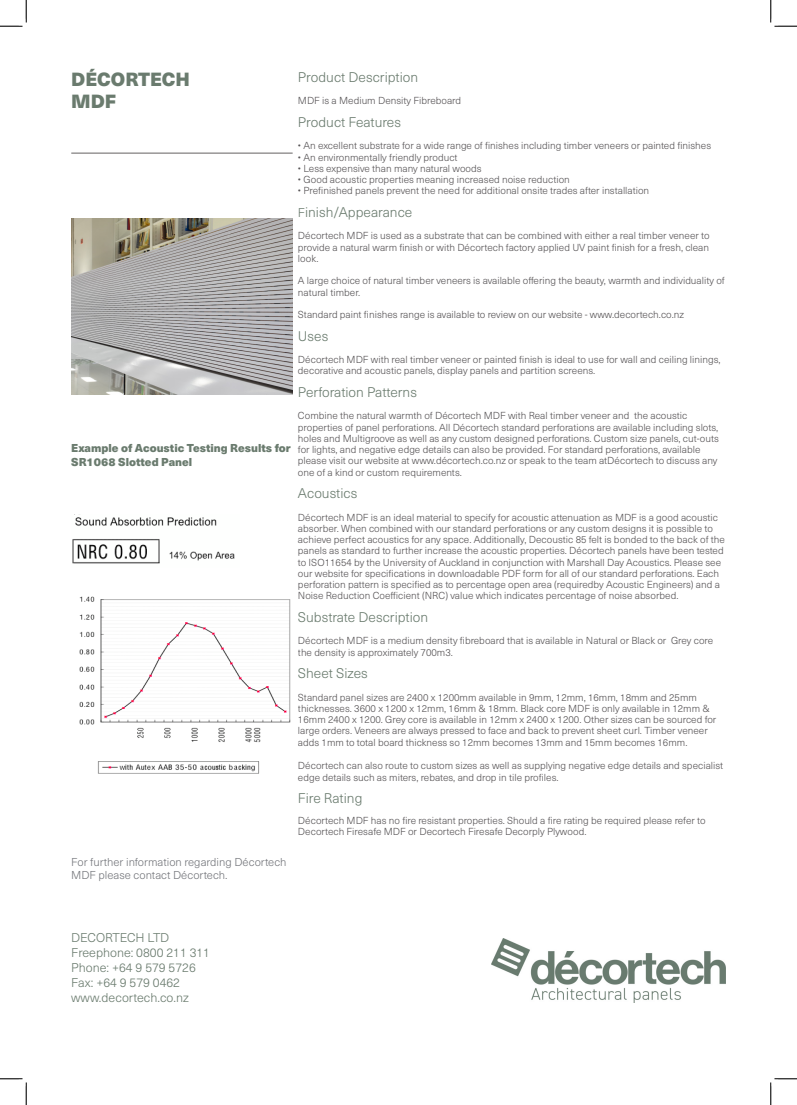
<style>
.page{position:relative;width:797px;height:1105px;background:#fff}
.page>*{position:absolute;margin:0;border:0;box-sizing:border-box;transform-origin:0 0}
.t1{font:900 18.75px "Neue Haas Unica W1 G";color:#6a7b6e}
.t2{font:300 13.75px "Neue Haas Unica W1 G";color:#6a7b6e}
.t3{font:300 12.5px "Neue Haas Unica W1 G";color:#6a7b6e}
.t4{font:300 12.5px "Neue Haas Unica W1 G";letter-spacing:-.025em;color:#6a7b6e}
.t5{font:300 11.25px "Neue Haas Unica W1 G";color:#74767b}
.t6{font:900 11.25px/13.5px "Neue Haas Unica W1 G";color:#6a7b6e}
.t7{font:300 10px/11.2px "Neue Haas Unica W1 G";color:#575456}
.s1{font-size:12.5px}
</style>
<div class="page">
<img style="left:79px;top:596px;width:212px;height:178px">
<img style="left:72px;top:517px;width:163px;height:47px">
<img style="left:71px;top:219px;width:221px;height:175px">
<hr style="left:71px;top:153px;width:221px;height:1px;background:#231f20">
<img style="left:491px;top:938px;width:234px;height:64px">
<svg style="left:0;top:0;width:27px;height:27px"></svg>
<svg style="left:0;top:1078px;width:27px;height:27px"></svg>
<svg style="left:770px;top:0;width:27px;height:27px"></svg>
<svg style="left:770px;top:1078px;width:27px;height:27px"></svg>
<p class="t1" style="left:71px;top:64px;width:120px">DÉCORTECH</p>
<p class="t1" style="left:71px;top:87px;width:46px">MDF</p>
<p class="t2" style="left:298px;top:67px;width:122px">Product Description</p>
<p class="t7" style="left:298px;top:95px;width:165px">MDF is a Medium Density Fibreboard</p>
<p class="t2" style="left:298px;top:112px;width:105px">Product Features</p>
<p class="t7" style="left:298px;top:140px;width:415px">• An excellent substrate for a wide range of finishes including timber veneers or painted finishes</p>
<p class="t7" style="left:298px;top:151px;width:161px">• An environmentally friendly product</p>
<p class="t7" style="left:298px;top:162px;width:185px">• Less expensive than many natural woods</p>
<p class="t7" style="left:298px;top:173px;width:273px">• Good acoustic properties meaning increased noise reduction</p>
<p class="t7" style="left:298px;top:185px;width:353px">• Prefinished panels prevent the need for additional onsite trades after installation</p>
<p class="t2" style="left:298px;top:202px;width:116px"><span class="s1">F</span>inish/Appearance</p>
<p class="t7" style="left:298px;top:230px;width:413px;text-align:justify">Décortech MDF is used as a substrate that can be combined with either a real timber veneer to provide a natural warm finish or with Décortech factory applied UV paint finish for a fresh, clean look.</p>
<p class="t7" style="left:298px;top:275px;width:428px">A large choice of natural timber veneers is available offering the beauty, warmth and individuality of natural timber.</p>
<p class="t7" style="left:298px;top:308px;width:387px">Standard paint finishes range is available to review on our website - www.decortech.co.nz</p>
<p class="t2" style="left:298px;top:326px;width:32px">Uses</p>
<p class="t7" style="left:298px;top:353px;width:424px">Décortech MDF with real timber veneer or painted finish is ideal to use for wall and ceiling linings, decorative and acoustic panels, display panels and partition screens.</p>
<p class="t2" style="left:298px;top:382px;width:120px">Perforation Patterns</p>
<p class="t7" style="left:298px;top:410px;width:391px">Combine the natural warmth of Décortech MDF with Real timber veneer and the acoustic</p>
<p class="t7" style="left:298px;top:421px;width:422px">properties of panel perforations. All Décortech standard perforations are available including slots, holes and Multigroove as well as any custom designed perforations. Custom size panels, cut-outs for lights, and negative edge details can also be provided. For standard perforations, available please visit our website at www.décortech.co.nz or speak to the team atDécortech to discuss any one of a kind or custom requirements.</p>
<p class="t2" style="left:298px;top:483px;width:61px">Acoustics</p>
<p class="t7" style="left:298px;top:511px;width:428px">Décortech MDF is an ideal material to specify for acoustic attenuation as MDF is a good acoustic absorber. When combined with our standard perforations or any custom designs it is possible to achieve perfect acoustics for any space. Additionally, Decoustic 85 felt is bonded to the back of the panels as standard to further increase the acoustic properties. Décortech panels have been tested to ISO11654 by the University of Auckland in conjunction with Marshall Day Acoustics. Please see our website for specifications in downloadable PDF form for all of our standard perforations. Each perforation pattern is specified as to percentage open area (requiredby Acoustic Engineers) and a Noise Reduction Coefficient (NRC) value which indicates percentage of noise absorbed.</p>
<p class="t2" style="left:298px;top:607px;width:132px">Substrate Description</p>
<p class="t7" style="left:298px;top:635px;width:416px">Décortech MDF is a medium density fibreboard that is available in Natural or Black or Grey core the density is approximately 700m3.</p>
<p class="t2" style="left:298px;top:663px;width:71px">Sheet Sizes</p>
<p class="t7" style="left:298px;top:691px;width:400px">Standard panel sizes are 2400 x 1200mm available in 9mm, 12mm, 16mm, 18mm and 25mm</p>
<p class="t7" style="left:298px;top:702px;width:420px">thicknesses. 3600 x 1200 x 12mm, 16mm &amp; 18mm. Black core MDF is only available in 12mm &amp; 16mm 2400 x 1200. Grey core is available in 12mm x 2400 x 1200. Other sizes can be sourced for large orders. Veneers are always pressed to face and back to prevent sheet curl. Timber veneer adds 1mm to total board thickness so 12mm becomes 13mm and 15mm becomes 16mm.</p>
<p class="t7" style="left:298px;top:759px;width:427px;line-height:12px">Décortech can also route to custom sizes as well as supplying negative edge details and specialist edge details such as miters, rebates, and drop in tile profiles.</p>
<p class="t2" style="left:298px;top:788px;width:66px">Fire Rating</p>
<p class="t7" style="left:298px;top:814px;width:409px">Décortech MDF has no fire resistant properties. Should a fire rating be required please refer to<br>Decortech Firesafe MDF or Decortech Firesafe Decorply Plywood.</p>
<p class="t6" style="left:71px;top:441px;width:221px">Example of Acoustic Testing Results for<br>SR1068 Slotted Panel</p>
<p class="t5" style="left:71px;top:854px;width:217px">For further information regarding Décortech</p>
<p class="t5" style="left:71px;top:867px;width:158px">MDF please contact Décortech.</p>
<p class="t4" style="left:71px;top:929px;width:99px">DECORTECH LTD</p>
<p class="t3" style="left:71px;top:944px;width:140px">Freephone: 0800 211 311</p>
<p class="t3" style="left:71px;top:959px;width:126px">Phone: +64 9 579 5726</p>
<p class="t3" style="left:71px;top:974px;width:110px">Fax: +64 9 579 0462</p>
<p class="t3" style="left:71px;top:989px;width:119px">www.decortech.co.nz</p>
</div>
